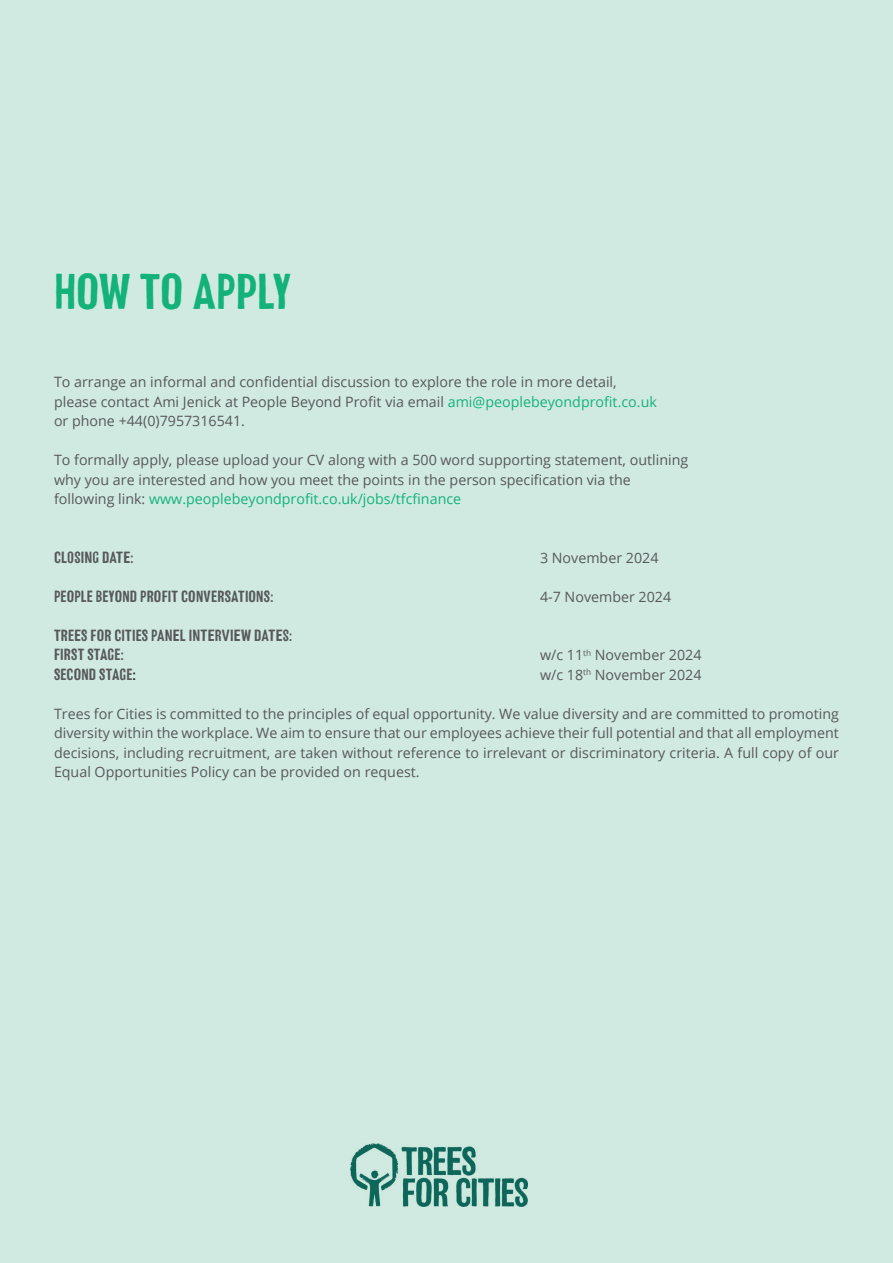
<style>
.page{position:relative;width:893px;height:1263px;background:#d0eae1}
.page>*{position:absolute;margin:0;border:0;box-sizing:border-box;transform-origin:0 0}
.t1{font:46.5px "Trunk";letter-spacing:-.005em;color:#13b27b}
.t2{font:15px "Trunk";letter-spacing:.01em;color:#57585a}
.t3{font:14.25px/19.5px "Open Sans";color:#57585a;text-align:justify}
.t4{font:14.25px "Open Sans";color:#13b27b}
.s1{color:#13b27b}
.s2{color:#57585a}
.s3{color:#231f20}
</style>
<div class="page">
<img style="left:350px;top:1144px;width:177px;height:62px">
<p class="t1" style="left:54px;top:271px;width:238px">HOW TO APPLY</p>
<p class="t3" style="left:54px;top:372px;width:564px">To arrange an informal and confidential discussion to explore the role in more detail,</p>
<p class="t3" style="left:54px;top:392px;width:604px">please contact Ami Jenick at People Beyond Profit via email <span class="s1">ami@peoplebeyondprofit.co.uk</span></p>
<p class="t3" style="left:54px;top:411px;width:193px">or phone +44(0)7957316541.</p>
<p class="t3" style="left:54px;top:450px;width:636px">To formally apply, please upload your CV along with a 500 word supporting statement, outlining</p>
<p class="t3" style="left:54px;top:470px;width:578px">why you are interested and how you meet the points in the person specification via the</p>
<p class="t4" style="left:54px;top:489px;width:409px"><span class="s2">following link:</span> www.peoplebeyondprofit.co.uk/jobs/tfcfinance</p>
<p class="t2" style="left:54px;top:551px;width:81px">CLOSING DATE:</p>
<p class="t3" style="left:540px;top:548px;width:120px">3 November 2024</p>
<p class="t2" style="left:54px;top:590px;width:221px">PEOPLE BEYOND PROFIT CONVERSATIONS:</p>
<p class="t3" style="left:540px;top:587px;width:133px">4-7 November 2024</p>
<p class="t2" style="left:54px;top:629px;width:240px">TREES FOR CITIES PANEL INTERVIEW DATES:</p>
<p class="t2" style="left:54px;top:648px;width:71px">FIRST STAGE:</p>
<p class="t3" style="left:540px;top:645px;width:163px">w/c 11<sup>th</sup> November 2024</p>
<p class="t2" style="left:54px;top:668px;width:83px">SECOND STAGE<span class="s3">:</span></p>
<p class="t3" style="left:540px;top:665px;width:163px">w/c 18<sup>th</sup> November 2024</p>
<p class="t3" style="left:54px;top:704px;width:786px">Trees for Cities is committed to the principles of equal opportunity. We value diversity and are committed to promoting diversity within the workplace. We aim to ensure that our employees achieve their full potential and that all employment decisions, including recruitment, are taken without reference to irrelevant or discriminatory criteria. A full copy of our Equal Opportunities Policy can be provided on request.</p>
</div>
